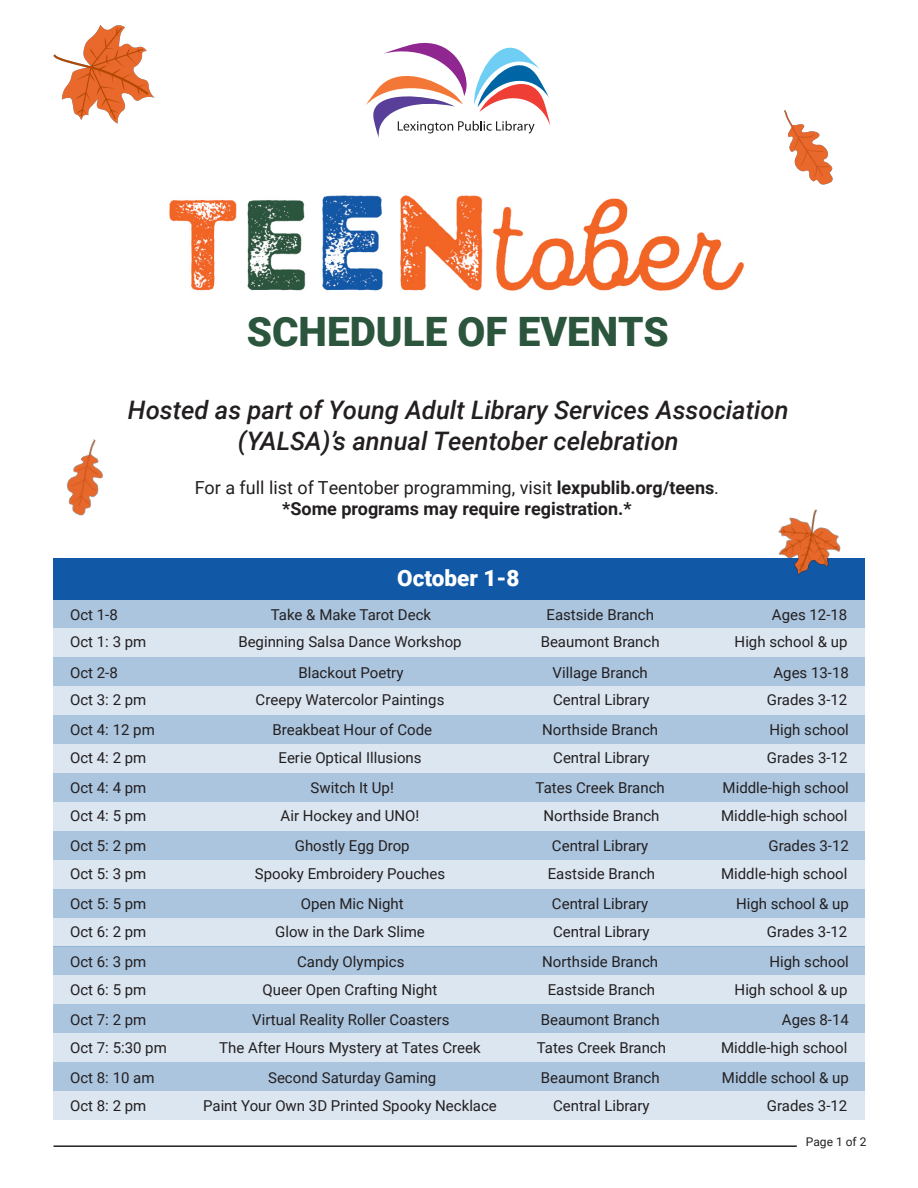
<style>
.page{position:relative;width:918px;height:1188px;background:#fff}
.page>*{position:absolute;margin:0;border:0;box-sizing:border-box;transform-origin:0 0}
.t1{font:900 40.5px "Roboto";color:#2b553d}
.t2{font:italic 500 25.5px/30.6px "Roboto";color:#231f20;text-align:center}
.t3{font:900 22.5px "Roboto";color:#fff}
.t4{font:700 18px/21.6px "Roboto";color:#231f20;text-align:center}
.t5{font:15px "Roboto";color:#231f20}
.t6{font:12px "Roboto";color:#231f20}
.s1{font-weight:400}
</style>
<div class="page">
<div style="left:53px;top:558px;width:812px;height:41px;background:#1159a6"></div>
<div style="left:54px;top:599px;width:811px;height:29px;background:#abc5df"></div>
<div style="left:54px;top:628px;width:811px;height:29px;background:#dbe6f1"></div>
<div style="left:54px;top:657px;width:811px;height:29px;background:#abc5df"></div>
<div style="left:54px;top:686px;width:811px;height:29px;background:#dbe6f1"></div>
<div style="left:54px;top:715px;width:811px;height:29px;background:#abc5df"></div>
<div style="left:54px;top:744px;width:811px;height:29px;background:#dbe6f1"></div>
<div style="left:54px;top:773px;width:811px;height:29px;background:#abc5df"></div>
<div style="left:54px;top:802px;width:811px;height:29px;background:#dbe6f1"></div>
<div style="left:54px;top:831px;width:811px;height:29px;background:#abc5df"></div>
<div style="left:54px;top:860px;width:811px;height:29px;background:#dbe6f1"></div>
<div style="left:54px;top:889px;width:811px;height:29px;background:#abc5df"></div>
<div style="left:54px;top:918px;width:811px;height:29px;background:#dbe6f1"></div>
<div style="left:54px;top:947px;width:811px;height:28px;background:#abc5df"></div>
<div style="left:54px;top:975px;width:811px;height:29px;background:#dbe6f1"></div>
<div style="left:54px;top:1004px;width:811px;height:29px;background:#abc5df"></div>
<div style="left:54px;top:1033px;width:811px;height:29px;background:#dbe6f1"></div>
<div style="left:54px;top:1062px;width:811px;height:29px;background:#abc5df"></div>
<div style="left:54px;top:1091px;width:811px;height:29px;background:#dbe6f1"></div>
<hr style="left:54px;top:1145px;width:743px;height:2px;background:#231f20">
<svg style="left:366px;top:42px;width:184px;height:96px"></svg>
<img style="left:169px;top:195px;width:575px;height:96px">
<img style="left:53px;top:25px;width:102px;height:99px">
<img style="left:784px;top:110px;width:49px;height:75px">
<img style="left:66px;top:439px;width:37px;height:77px">
<img style="left:778px;top:509px;width:63px;height:66px">
<h1 class="t1" style="left:247px;top:304px;width:424px">SCHEDULE OF EVENTS</h1>
<h2 class="t2" style="left:128px;top:394px;width:662px">Hosted as part of Young Adult Library Services Association (YALSA)’s annual Teentober celebration</h2>
<p class="t4" style="left:195px;top:476px;width:526px"><span class="s1">For a full list of Teentober programming, visit</span> lexpublib.org/teens<span class="s1">. </span>*Some programs may require registration.*</p>
<h3 class="t3" style="left:397px;top:562px;width:124px">October 1-8</h3>
<p class="t5" style="left:70px;top:604px;width:49px">Oct 1-8</p>
<p class="t5" style="left:271px;top:604px;width:162px">Take &amp; Make Tarot Deck</p>
<p class="t5" style="left:546px;top:604px;width:109px">Eastside Branch</p>
<p class="t5" style="left:772px;top:604px;width:77px">Ages 12-18</p>
<p class="t5" style="left:70px;top:632px;width:78px">Oct 1: 3 pm</p>
<p class="t5" style="left:238px;top:632px;width:225px">Beginning Salsa Dance Workshop</p>
<p class="t5" style="left:541px;top:632px;width:120px">Beaumont Branch</p>
<p class="t5" style="left:735px;top:632px;width:114px">High school &amp; up</p>
<p class="t5" style="left:70px;top:662px;width:49px">Oct 2-8</p>
<p class="t5" style="left:299px;top:662px;width:106px">Blackout Poetry</p>
<p class="t5" style="left:553px;top:662px;width:97px">Village Branch</p>
<p class="t5" style="left:773px;top:662px;width:77px">Ages 13-18</p>
<p class="t5" style="left:70px;top:690px;width:78px">Oct 3: 2 pm</p>
<p class="t5" style="left:256px;top:690px;width:190px">Creepy Watercolor Paintings</p>
<p class="t5" style="left:553px;top:690px;width:98px">Central Library</p>
<p class="t5" style="left:767px;top:690px;width:82px">Grades 3-12</p>
<p class="t5" style="left:70px;top:720px;width:86px">Oct 4: 12 pm</p>
<p class="t5" style="left:272px;top:720px;width:161px">Breakbeat Hour of Code</p>
<p class="t5" style="left:542px;top:720px;width:118px">Northside Branch</p>
<p class="t5" style="left:770px;top:720px;width:81px">High school</p>
<p class="t5" style="left:70px;top:747px;width:78px">Oct 4: 2 pm</p>
<p class="t5" style="left:278px;top:747px;width:145px">Eerie Optical Illusions</p>
<p class="t5" style="left:553px;top:747px;width:98px">Central Library</p>
<p class="t5" style="left:767px;top:747px;width:82px">Grades 3-12</p>
<p class="t5" style="left:70px;top:777px;width:78px">Oct 4: 4 pm</p>
<p class="t5" style="left:311px;top:777px;width:85px">Switch It Up!</p>
<p class="t5" style="left:536px;top:777px;width:131px">Tates Creek Branch</p>
<p class="t5" style="left:723px;top:777px;width:128px">Middle-high school</p>
<p class="t5" style="left:70px;top:805px;width:78px">Oct 4: 5 pm</p>
<p class="t5" style="left:281px;top:805px;width:140px">Air Hockey and UNO!</p>
<p class="t5" style="left:543px;top:805px;width:118px">Northside Branch</p>
<p class="t5" style="left:721px;top:805px;width:128px">Middle-high school</p>
<p class="t5" style="left:70px;top:835px;width:78px">Oct 5: 2 pm</p>
<p class="t5" style="left:295px;top:835px;width:116px">Ghostly Egg Drop</p>
<p class="t5" style="left:552px;top:835px;width:98px">Central Library</p>
<p class="t5" style="left:768px;top:835px;width:82px">Grades 3-12</p>
<p class="t5" style="left:70px;top:863px;width:78px">Oct 5: 3 pm</p>
<p class="t5" style="left:255px;top:863px;width:192px">Spooky Embroidery Pouches</p>
<p class="t5" style="left:548px;top:863px;width:109px">Eastside Branch</p>
<p class="t5" style="left:721px;top:863px;width:128px">Middle-high school</p>
<p class="t5" style="left:70px;top:893px;width:78px">Oct 5: 5 pm</p>
<p class="t5" style="left:301px;top:893px;width:104px">Open Mic Night</p>
<p class="t5" style="left:552px;top:893px;width:98px">Central Library</p>
<p class="t5" style="left:736px;top:893px;width:114px">High school &amp; up</p>
<p class="t5" style="left:70px;top:921px;width:78px">Oct 6: 2 pm</p>
<p class="t5" style="left:275px;top:921px;width:151px">Glow in the Dark Slime</p>
<p class="t5" style="left:553px;top:921px;width:98px">Central Library</p>
<p class="t5" style="left:767px;top:921px;width:82px">Grades 3-12</p>
<p class="t5" style="left:70px;top:951px;width:78px">Oct 6: 3 pm</p>
<p class="t5" style="left:297px;top:951px;width:109px">Candy Olympics</p>
<p class="t5" style="left:542px;top:951px;width:118px">Northside Branch</p>
<p class="t5" style="left:770px;top:951px;width:81px">High school</p>
<p class="t5" style="left:70px;top:979px;width:78px">Oct 6: 5 pm</p>
<p class="t5" style="left:263px;top:979px;width:176px">Queer Open Crafting Night</p>
<p class="t5" style="left:548px;top:979px;width:109px">Eastside Branch</p>
<p class="t5" style="left:735px;top:979px;width:114px">High school &amp; up</p>
<p class="t5" style="left:70px;top:1009px;width:78px">Oct 7: 2 pm</p>
<p class="t5" style="left:252px;top:1009px;width:199px">Virtual Reality Roller Coasters</p>
<p class="t5" style="left:541px;top:1009px;width:120px">Beaumont Branch</p>
<p class="t5" style="left:782px;top:1009px;width:69px">Ages 8-14</p>
<p class="t5" style="left:70px;top:1037px;width:98px">Oct 7: 5:30 pm</p>
<p class="t5" style="left:219px;top:1037px;width:263px">The After Hours Mystery at Tates Creek</p>
<p class="t5" style="left:537px;top:1037px;width:131px">Tates Creek Branch</p>
<p class="t5" style="left:721px;top:1037px;width:128px">Middle-high school</p>
<p class="t5" style="left:70px;top:1067px;width:86px">Oct 8: 10 am</p>
<p class="t5" style="left:268px;top:1067px;width:170px">Second Saturday Gaming</p>
<p class="t5" style="left:541px;top:1067px;width:120px">Beaumont Branch</p>
<p class="t5" style="left:722px;top:1067px;width:129px">Middle school &amp; up</p>
<p class="t5" style="left:70px;top:1095px;width:78px">Oct 8: 2 pm</p>
<p class="t5" style="left:203px;top:1095px;width:295px">Paint Your Own 3D Printed Spooky Necklace</p>
<p class="t5" style="left:553px;top:1095px;width:98px">Central Library</p>
<p class="t5" style="left:767px;top:1095px;width:82px">Grades 3-12</p>
<p class="t6" style="left:806px;top:1134px;width:62px">Page 1 of 2</p>
</div>
